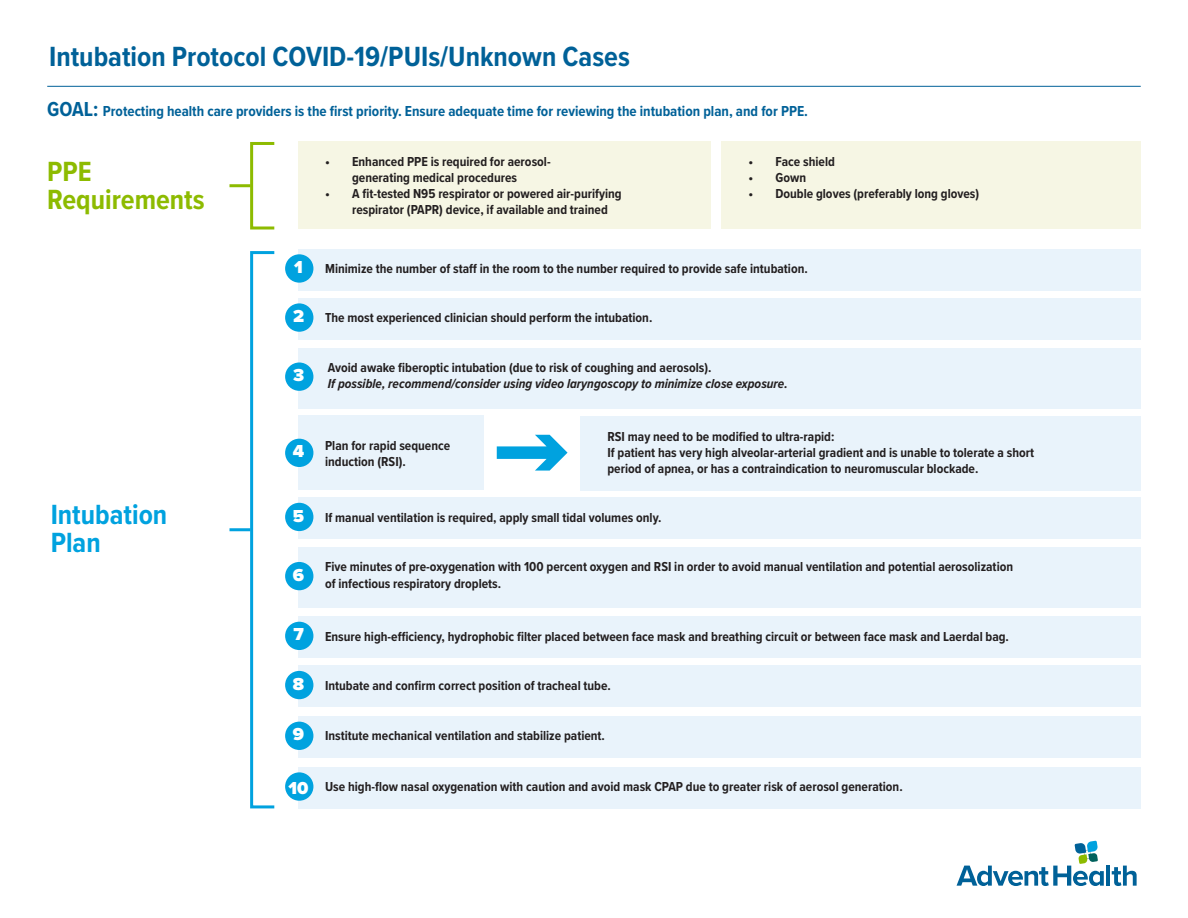
<style>
.page{position:relative;width:1188px;height:918px;background:#fff}
.page>*{position:absolute;margin:0;border:0;box-sizing:border-box;transform-origin:0 0}
.t1{font:700 28.8px "Proxima Nova Cond";color:#006198}
.t2{font:700 28.8px/28.5px "Proxima Nova Cond";color:#8dbb00}
.t3{font:700 28.8px/28.5px "Proxima Nova Cond";color:#00a2df}
.t4{font:900 18px "Proxima Nova";color:#fff}
.t5{font:700 15px "Proxima Nova Cond";color:#006198}
.t6{font:700 13.5px/16.2px "Proxima Nova Cond";color:#231f20}
.t7{font:italic 700 13.5px "Proxima Nova Cond";color:#231f20}
.s1{font-size:21px}
</style>
<div class="page">
<hr style="left:1106px;top:866px;width:4px;height:20px;background:#006198">
<svg style="left:1112px;top:866px;width:25px;height:20px"></svg>
<svg style="left:957px;top:841px;width:147px;height:45px"></svg>
<div style="left:298px;top:249px;width:843px;height:42px;background:#e9f3fb"></div>
<div style="left:298px;top:416px;width:186px;height:74px;background:#e9f3fb"></div>
<div style="left:298px;top:298px;width:843px;height:42px;background:#e9f3fb"></div>
<div style="left:298px;top:497px;width:843px;height:42px;background:#e9f3fb"></div>
<div style="left:298px;top:666px;width:843px;height:41px;background:#e9f3fb"></div>
<div style="left:298px;top:616px;width:843px;height:42px;background:#e9f3fb"></div>
<div style="left:298px;top:716px;width:843px;height:42px;background:#e9f3fb"></div>
<div style="left:298px;top:767px;width:843px;height:42px;background:#e9f3fb"></div>
<div style="left:580px;top:416px;width:561px;height:75px;background:#e9f3fb"></div>
<div style="left:298px;top:141px;width:413px;height:88px;background:#f6f6e4"></div>
<div style="left:721px;top:141px;width:420px;height:88px;background:#f6f6e4"></div>
<div style="left:298px;top:348px;width:843px;height:60px;background:#e9f3fb"></div>
<div style="left:298px;top:547px;width:843px;height:61px;background:#e9f3fb"></div>
<hr style="left:47px;top:86px;width:1094px;height:1px;background:#006198">
<div style="left:285px;top:254px;width:28px;height:29px;background:#00a2df;border-radius:50%"></div>
<div style="left:285px;top:439px;width:28px;height:28px;background:#00a2df;border-radius:50%"></div>
<div style="left:285px;top:303px;width:28px;height:29px;background:#00a2df;border-radius:50%"></div>
<div style="left:285px;top:503px;width:28px;height:28px;background:#00a2df;border-radius:50%"></div>
<div style="left:285px;top:671px;width:28px;height:28px;background:#00a2df;border-radius:50%"></div>
<div style="left:285px;top:722px;width:28px;height:28px;background:#00a2df;border-radius:50%"></div>
<div style="left:285px;top:772px;width:28px;height:29px;background:#00a2df;border-radius:50%"></div>
<div style="left:285px;top:363px;width:28px;height:28px;background:#00a2df;border-radius:50%"></div>
<div style="left:285px;top:562px;width:28px;height:28px;background:#00a2df;border-radius:50%"></div>
<div style="left:285px;top:622px;width:28px;height:28px;background:#00a2df;border-radius:50%"></div>
<div style="left:250px;top:251px;width:26px;height:557px;border:3px solid #00a2df"></div>
<div style="left:250px;top:142px;width:26px;height:88px;border:3px solid #8dbb00"></div>
<hr style="left:229px;top:184px;width:22px;height:3px;background:#8dbb00">
<hr style="left:229px;top:528px;width:22px;height:3px;background:#00a2df">
<svg style="left:497px;top:435px;width:71px;height:36px"></svg>
<p class="t1" style="left:49px;top:40px;width:582px">Intubation Protocol COVID-19/PUIs/Unknown Cases</p>
<p class="t5" style="left:47px;top:102px;width:762px"><span class="s1">GOAL:</span> Protecting health care providers is the first priority. Ensure adequate time for reviewing the intubation plan, and for PPE.</p>
<p class="t2" style="left:47px;top:158px;width:159px">PPE<br>Requirements</p>
<p class="t3" style="left:51px;top:501px;width:118px">Intubation<br>Plan</p>
<p class="t6" style="left:325px;top:153px;width:227px;text-align:center">• Enhanced PPE is required for aerosol&shy;generating medical procedures</p>
<p class="t6" style="left:352px;top:186px;width:271px;text-indent:-27px">• A fit-tested N95 respirator or powered air-purifying respirator (PAPR) device, if available and trained</p>
<p class="t6" style="left:748px;top:153px;width:88px">• Face shield</p>
<p class="t6" style="left:748px;top:170px;width:59px">• Gown</p>
<p class="t6" style="left:748px;top:186px;width:232px">• Double gloves (preferably long gloves)</p>
<p class="t4" style="left:294px;top:254px;width:10px">1</p>
<p class="t4" style="left:293px;top:303px;width:13px">2</p>
<p class="t4" style="left:293px;top:362px;width:13px">3</p>
<p class="t4" style="left:293px;top:438px;width:13px">4</p>
<p class="t4" style="left:293px;top:502px;width:13px">5</p>
<p class="t4" style="left:293px;top:561px;width:13px">6</p>
<p class="t4" style="left:293px;top:621px;width:12px">7</p>
<p class="t4" style="left:293px;top:670px;width:13px">8</p>
<p class="t4" style="left:293px;top:721px;width:13px">9</p>
<p class="t4" style="left:289px;top:775px;width:21px">10</p>
<p class="t6" style="left:325px;top:261px;width:484px">Minimize the number of staff in the room to the number required to provide safe intubation.</p>
<p class="t6" style="left:325px;top:310px;width:329px">The most experienced clinician should perform the intubation.</p>
<p class="t6" style="left:328px;top:360px;width:385px">Avoid awake fiberoptic intubation (due to risk of coughing and aerosols).</p>
<p class="t7" style="left:328px;top:376px;width:461px">If possible, recommend/consider using video laryngoscopy to minimize close exposure.</p>
<p class="t6" style="left:325px;top:438px;width:127px">Plan for rapid sequence induction (RSI).</p>
<p class="t6" style="left:608px;top:428px;width:228px">RSI may need to be modified to ultra-rapid:</p>
<p class="t6" style="left:608px;top:445px;width:428px">If patient has very high alveolar-arterial gradient and is unable to tolerate a short period of apnea, or has a contraindication to neuromuscular blockade.</p>
<p class="t6" style="left:325px;top:509px;width:338px">If manual ventilation is required, apply small tidal volumes only.</p>
<p class="t6" style="left:325px;top:559px;width:690px">Five minutes of pre-oxygenation with 100 percent oxygen and RSI in order to avoid manual ventilation and potential aerosolization of infectious respiratory droplets.</p>
<p class="t6" style="left:325px;top:628px;width:685px">Ensure high-efficiency, hydrophobic filter placed between face mask and breathing circuit or between face mask and Laerdal bag.</p>
<p class="t6" style="left:325px;top:678px;width:287px">Intubate and confirm correct position of tracheal tube.</p>
<p class="t6" style="left:325px;top:728px;width:281px">Institute mechanical ventilation and stabilize patient.</p>
<p class="t6" style="left:325px;top:779px;width:579px">Use high-flow nasal oxygenation with caution and avoid mask CPAP due to greater risk of aerosol generation.</p>
</div>
